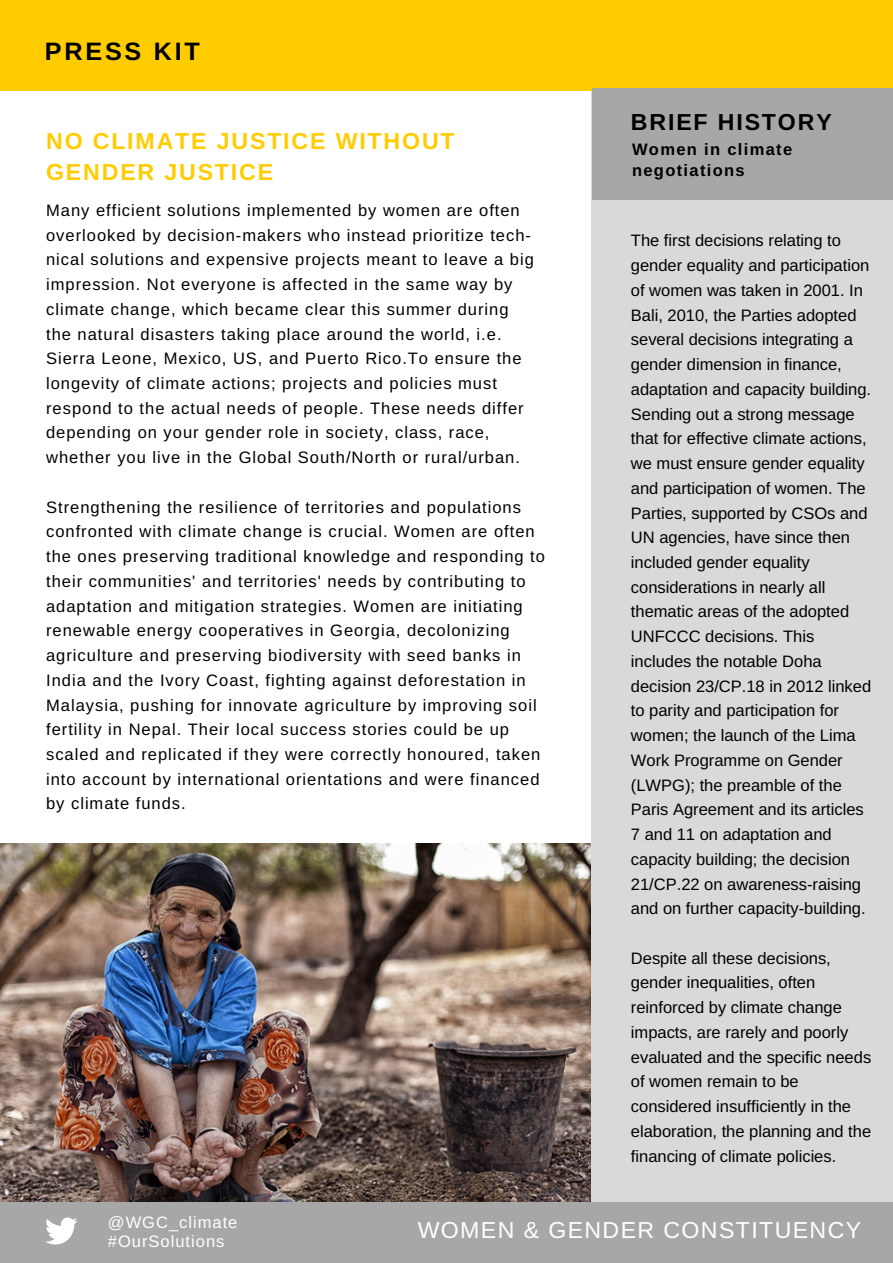
<style>
.page{position:relative;width:893px;height:1263px;background:#fff}
.page>*{position:absolute;margin:0;border:0;box-sizing:border-box;transform-origin:0 0}
.t1{font:700 25.2px "Arimo";letter-spacing:.11em;color:#000}
.t2{font:23.1px "Arimo";letter-spacing:.06em;color:#fff}
.t3{font:700 23.1px/30.3px "Arimo";letter-spacing:.08em;color:#fc0}
.t4{font:700 23.1px "Arimo";letter-spacing:.08em;color:#000}
.t5{font:16.5px/24.8px "Arimo";letter-spacing:.06em;color:#000}
.t6{font:16.5px/24.8px "Arimo";color:#000}
.t7{font:700 16.5px/21.3px "Arimo";letter-spacing:.08em;color:#000}
.t8{font:16.5px/19px "Arimo";letter-spacing:.06em;color:#fff}
.t9{font:700 16.5px/15.8px "Arimo";letter-spacing:.06em;color:#fff}
</style>
<div class="page">
<img style="left:0;top:843px;width:591px;height:360px">
<div style="left:591px;top:0;width:301px;height:1262px;background:#d9d9d9"></div>
<div style="left:0;top:0;width:892px;height:91px;background:#fc0"></div>
<div style="left:592px;top:89px;width:300px;height:111px;background:#a7a7a7"></div>
<div style="left:0;top:1203px;width:892px;height:59px;background:#a7a7a7"></div>
<svg style="left:45px;top:1217px;width:32px;height:28px"></svg>
<h1 class="t1" style="left:45px;top:38px;width:156px">PRESS KIT</h1>
<h2 class="t3" style="left:46px;top:126px;width:410px">NO CLIMATE JUSTICE WITHOUT<br>GENDER JUSTICE</h2>
<p class="t5" style="left:46px;top:198px;width:489px">Many efficient solutions implemented by women are often overlooked by decision-makers who instead prioritize tech&shy;nical solutions and expensive projects meant to leave a big impression. Not everyone is affected in the same way by climate change, which became clear this summer during the natural disasters taking place around the world, i.e.<br>Sierra Leone, Mexico, US, and Puerto Rico.To ensure the longevity of climate actions; projects and policies must respond to the actual needs of people. These needs differ depending on your gender role in society, class, race, whether you live in the Global South/North or rural/urban.</p>
<p class="t5" style="left:46px;top:495px;width:500px">Strengthening the resilience of territories and populations confronted with climate change is crucial. Women are often the ones preserving traditional knowledge and responding to their communities' and territories' needs by contributing to adaptation and mitigation strategies. Women are initiating renewable energy cooperatives in Georgia, decolonizing agriculture and preserving biodiversity with seed banks in India and the Ivory Coast, fighting against deforestation in Malaysia, pushing for innovate agriculture by improving soil fertility in Nepal. Their local success stories could be up scaled and replicated if they were correctly honoured, taken into account by international orientations and were financed by climate funds.</p>
<h2 class="t4" style="left:631px;top:109px;width:202px">BRIEF HISTORY</h2>
<p class="t7" style="left:632px;top:138px;width:162px">Women in climate negotiations</p>
<p class="t6" style="left:631px;top:228px;width:242px">The first decisions relating to gender equality and participation of women was taken in 2001. In<br>Bali, 2010, the Parties adopted several decisions integrating a gender dimension in finance, adaptation and capacity building.<br>Sending out a strong message that for effective climate actions, we must ensure gender equality and participation of women. The<br>Parties, supported by CSOs and<br>UN agencies, have since then included gender equality considerations in nearly all thematic areas of the adopted<br>UNFCCC decisions. This includes the notable Doha decision 23/CP.18 in 2012 linked to parity and participation for women; the launch of the Lima<br>Work Programme on Gender (LWPG); the preamble of the<br>Paris Agreement and its articles<br>7 and 11 on adaptation and capacity building; the decision<br>21/CP.22 on awareness-raising and on further capacity-building.</p>
<p class="t6" style="left:631px;top:946px;width:242px">Despite all these decisions, gender inequalities, often reinforced by climate change impacts, are rarely and poorly evaluated and the specific needs of women remain to be considered insufficiently in the elaboration, the planning and the financing of climate policies.</p>
<p class="t8" style="left:108px;top:1213px;width:131px">@WGC_climate #OurSolutions</p>
<h2 class="t2" style="left:417px;top:1217px;width:445px">WOMEN &amp; GENDER CONSTITUENCY</h2>
<p class="t9" style="left:152px;top:1217px;width:135px">@WGC_climate #O rSolutions</p>
<h2 class="t2" style="left:442px;top:1219px;width:363px">Women &amp; Gender Constituency</h2>
</div>
